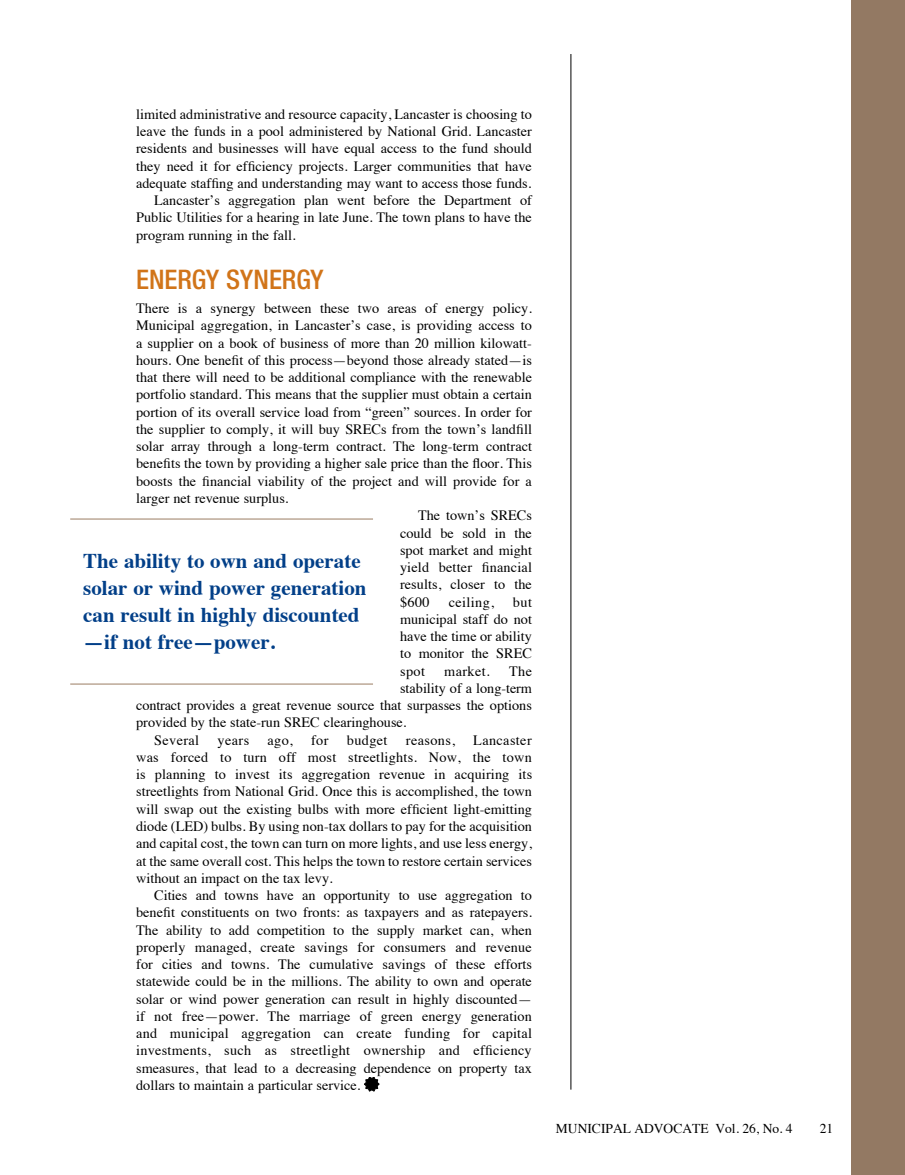
<style>
.page{position:relative;width:905px;height:1175px;background:#fff}
.page>*{position:absolute;margin:0;border:0;box-sizing:border-box;transform-origin:0 0}
.t1{font:500 condensed 27px "Helvetica Neue";color:#d17419}
.t2{font:700 21px/27px "Times";color:#023f88}
.t3{font:14.25px/17.2px "Times";color:#000;text-align:justify}
.t4{font:14.25px "Times";letter-spacing:.025em;color:#000}
.t5{font:14.25px "Times";letter-spacing:.03em;color:#000}
.t6{font:13.5px "Times";color:#000}
</style>
<div class="page">
<svg style="left:364px;top:1077px;width:15px;height:14px"></svg>
<div style="left:851px;top:0;width:53px;height:1174px;background:#937963"></div>
<hr style="left:70px;top:518px;width:303px;height:2px;background:#bca897">
<hr style="left:70px;top:683px;width:303px;height:2px;background:#bca897">
<hr style="left:570px;top:54px;width:1px;height:1035px;background:#000">
<p class="t3" style="left:136px;top:104px;width:397px">limited administrative and resource capacity, Lancaster is choosing to</p>
<p class="t3" style="left:136px;top:121px;width:397px">leave the funds in a pool administered by National Grid. Lancaster</p>
<p class="t3" style="left:136px;top:139px;width:397px">residents and businesses will have equal access to the fund should</p>
<p class="t3" style="left:136px;top:156px;width:397px">they need it for efficiency projects. Larger communities that have</p>
<p class="t3" style="left:136px;top:173px;width:396px">adequate staffing and understanding may want to access those funds.</p>
<p class="t3" style="left:154px;top:190px;width:379px">Lancaster’s aggregation plan went before the Department of</p>
<p class="t3" style="left:136px;top:208px;width:397px">Public Utilities for a hearing in late June. The town plans to have the</p>
<p class="t3" style="left:136px;top:225px;width:161px">program running in the fall.</p>
<h1 class="t1" style="left:136px;top:263px;width:28px">ENERG</h1>
<h1 class="t1" style="left:206px;top:263px;width:62px">Y SYNERG</h1>
<h1 class="t1" style="left:310px;top:263px;width:14px">Y</h1>
<p class="t3" style="left:136px;top:298px;width:397px">There is a synergy between these two areas of energy policy.</p>
<p class="t3" style="left:136px;top:316px;width:397px">Municipal aggregation, in Lancaster’s case, is providing access to</p>
<p class="t3" style="left:136px;top:333px;width:397px">a supplier on a book of business of more than 20 million kilowatt-</p>
<p class="t3" style="left:136px;top:350px;width:397px">hours. One benefit of this process—beyond those already stated—is</p>
<p class="t3" style="left:136px;top:367px;width:397px">that there will need to be additional compliance with the renewable</p>
<p class="t3" style="left:136px;top:385px;width:397px">portfolio standard. This means that the supplier must obtain a certain</p>
<p class="t3" style="left:136px;top:402px;width:397px">portion of its overall service load from “green” sources. In order for</p>
<p class="t3" style="left:136px;top:419px;width:397px">the supplier to comply, it will buy SRECs from the town’s landfill</p>
<p class="t3" style="left:136px;top:436px;width:397px">solar array through a long-term contract. The long-term contract</p>
<p class="t3" style="left:136px;top:454px;width:397px">benefits the town by providing a higher sale price than the floor. This</p>
<p class="t3" style="left:136px;top:471px;width:397px">boosts the financial viability of the project and will provide for a</p>
<p class="t3" style="left:136px;top:488px;width:154px">larger net revenue surplus.</p>
<p class="t3" style="left:418px;top:505px;width:115px">The town’s SRECs</p>
<p class="t3" style="left:400px;top:523px;width:133px">could be sold in the</p>
<p class="t3" style="left:400px;top:540px;width:133px">spot market and might</p>
<p class="t3" style="left:400px;top:557px;width:133px">yield better financial</p>
<p class="t3" style="left:400px;top:574px;width:133px">results, closer to the</p>
<p class="t3" style="left:400px;top:592px;width:31px">$600</p>
<p class="t5" style="left:449px;top:588px;width:47px">ceiling,</p>
<h2 class="t2" style="left:83px;top:545px;width:285px">The ability to own and operate solar or wind power generation can result in highly discounted —if not free—power.</h2>
<p class="t3" style="left:400px;top:592px;width:133px;text-indent:113px">but municipal staff do not have the time or ability to monitor the SREC spot</p>
<p class="t3" style="left:444px;top:661px;width:47px">market.</p>
<p class="t3" style="left:509px;top:661px;width:24px">The</p>
<p class="t3" style="left:400px;top:678px;width:133px">stability of a long-term</p>
<p class="t3" style="left:136px;top:695px;width:397px">contract provides a great revenue source that surpasses the options</p>
<p class="t3" style="left:136px;top:712px;width:272px">provided by the state-run SREC clearinghouse.</p>
<p class="t4" style="left:154px;top:726px;width:47px">Several</p>
<p class="t3" style="left:217px;top:730px;width:33px">years</p>
<p class="t3" style="left:267px;top:730px;width:27px">ago,</p>
<p class="t3" style="left:311px;top:730px;width:19px">for</p>
<p class="t3" style="left:347px;top:730px;width:42px">budget</p>
<p class="t4" style="left:406px;top:726px;width:50px">reasons,</p>
<p class="t3" style="left:136px;top:730px;width:397px;text-indent:337px">Lancaster was forced to turn off most streetlights. Now, the town is planning to invest its aggregation revenue in acquiring its streetlights from National Grid. Once this is accomplished, the town will swap out the existing bulbs with more efficient light-emitting diode (LED) bulbs. By using non-tax dollars to pay for the acquisition and capital cost, the town can turn on more lights, and use less energy, at the same overall cost. This helps the town to restore certain services without an impact on the tax levy.</p>
<p class="t3" style="left:136px;top:885px;width:397px;text-indent:18px">Cities and towns have an opportunity to use aggregation to benefit constituents on two fronts: as taxpayers and as ratepayers.<br>The ability to add competition to the supply market can, when properly managed, create savings for consumers and revenue for cities and towns. The cumulative savings of these efforts statewide could be in the millions. The ability to own and operate solar or wind power generation can result in highly discounted— if not free—power. The marriage of green energy generation and municipal aggregation can create funding for capital investments, such as streetlight ownership and efficiency smeasures, that lead to a decreasing dependence on property tax dollars to maintain a particular service.</p>
<p class="t6" style="left:556px;top:1115px;width:238px">MUNICIPAL ADVOCATE Vol. 26, No. 4</p>
<p class="t6" style="left:819px;top:1115px;width:15px">21</p>
</div>
